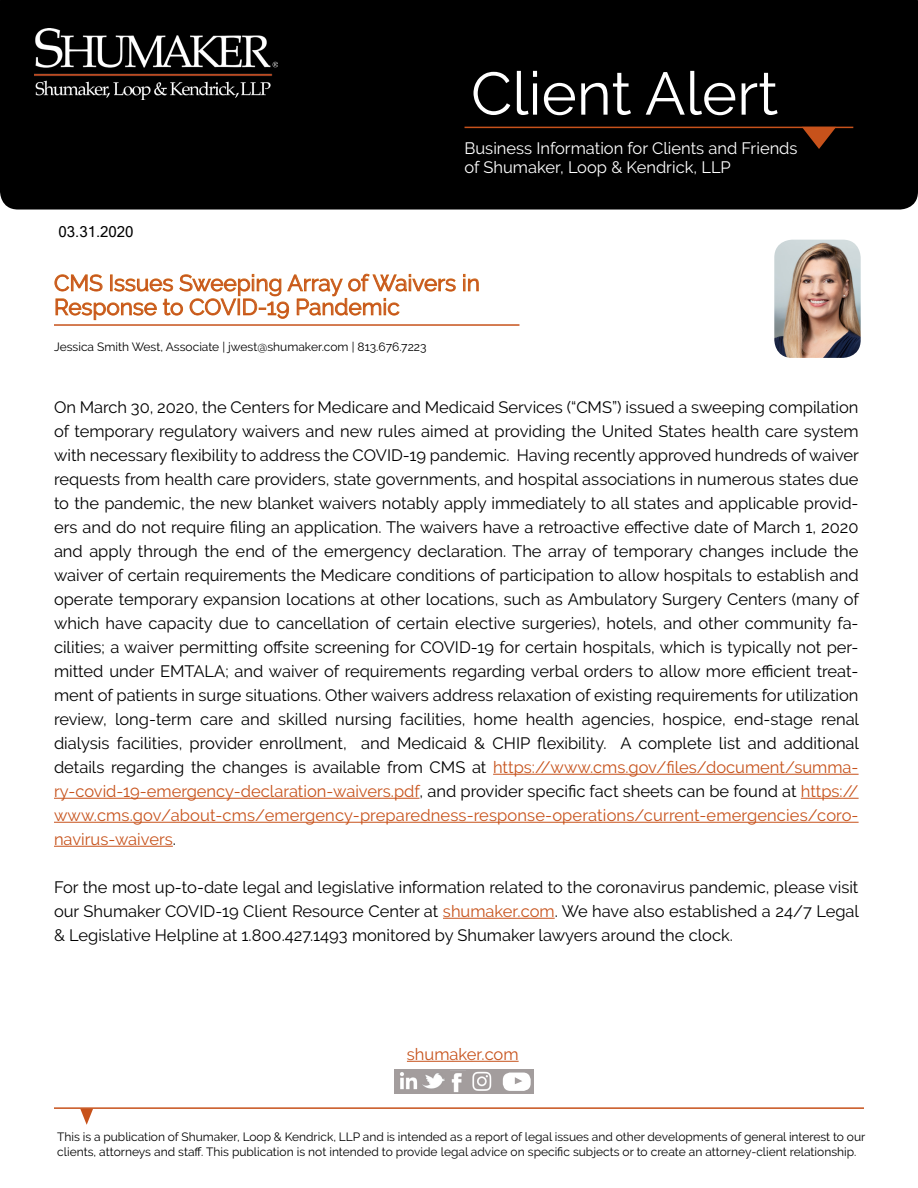
<style>
.page{position:relative;width:918px;height:1188px;background:#fff}
.page>*{position:absolute;margin:0;border:0;box-sizing:border-box;transform-origin:0 0}
.t1{font:60px "Raleway";color:#fff}
.t2{font:22.5px "Raleway";color:#c7521b}
.t3{font:16.5px/24px "Raleway";color:#000;text-align:justify}
.t4{font:16.5px/19.5px "Raleway";color:#fff}
.t5{font:16.5px "Raleway";color:#c7521b}
.t6{font:15px "Microsoft Sans Serif";color:#000}
.t7{font:12px/15px "Raleway";color:#000}
.s1{color:#c7521b}
</style>
<div class="page">
<div style="left:0;top:0;width:918px;height:210px;background:#000"></div>
<img style="left:35px;top:29px;width:242px;height:70px">
<svg style="left:463px;top:274px;width:16px;height:18px"></svg>
<svg style="left:54px;top:273px;width:402px;height:47px"></svg>
<hr style="left:493px;top:774px;width:366px;height:1px;background:#c7521b">
<hr style="left:54px;top:798px;width:366px;height:1px;background:#c7521b">
<hr style="left:801px;top:798px;width:58px;height:1px;background:#c7521b">
<hr style="left:54px;top:822px;width:805px;height:1px;background:#c7521b">
<hr style="left:54px;top:846px;width:119px;height:1px;background:#c7521b">
<hr style="left:443px;top:918px;width:112px;height:1px;background:#c7521b">
<hr style="left:465px;top:127px;width:388px;height:1px;background:#c7521b">
<svg style="left:802px;top:128px;width:34px;height:21px"></svg>
<hr style="left:54px;top:324px;width:465px;height:2px;background:#c7521b">
<img style="left:774px;top:240px;width:87px;height:118px">
<hr style="left:54px;top:1107px;width:810px;height:2px;background:#c7521b">
<svg style="left:80px;top:1109px;width:13px;height:16px"></svg>
<hr style="left:407px;top:1061px;width:112px;height:1px;background:#c7521b">
<div style="left:394px;top:1069px;width:140px;height:25px;background:#a39d9d"></div>
<img style="left:400px;top:1072px;width:45px;height:18px">
<img style="left:451px;top:1073px;width:11px;height:20px">
<div style="left:503px;top:1073px;width:28px;height:18px;background:#fff;border-radius:8px"></div>
<svg style="left:515px;top:1077px;width:7px;height:7px"></svg>
<img style="left:472px;top:1071px;width:20px;height:20px">
<p class="t6" style="left:58px;top:222px;width:77px">03.31.2020</p>
<p class="t1" style="left:471px;top:59px;width:309px">Client Alert</p>
<p class="t4" style="left:465px;top:138px;width:335px">Business Information for Clients and Friends of Shumaker, Loop &amp; Kendrick, LLP</p>
<p class="t2" style="left:54px;top:270px;width:427px">CMS Issues Sweeping Array of Waivers in</p>
<p class="t2" style="left:54px;top:294px;width:347px">Response to COVID-19 Pandemic</p>
<p class="t7" style="left:54px;top:339px;width:374px">Jessica Smith West, Associate | jwest@shumaker.com | 813.676.7223</p>
<p class="t3" style="left:54px;top:395px;width:807px">On March 30, 2020, the Centers for Medicare and Medicaid Services (“CMS”) issued a sweeping compilation of temporary regulatory waivers and new rules aimed at providing the United States health care system with necessary flexibility to address the COVID-19 pandemic. Having recently approved hundreds of waiver requests from health care providers, state governments, and hospital associations in numerous states due to the pandemic, the new blanket waivers notably apply immediately to all states and applicable provid&shy;ers and do not require filing an application. The waivers have a retroactive effective date of March 1, 2020 and apply through the end of the emergency declaration. The array of temporary changes include the waiver of certain requirements the Medicare conditions of participation to allow hospitals to establish and operate temporary expansion locations at other locations, such as Ambulatory Surgery Centers (many of which have capacity due to cancellation of certain elective surgeries), hotels, and other community fa&shy;cilities; a waiver permitting offsite screening for COVID-19 for certain hospitals, which is typically not per&shy;mitted under EMTALA; and waiver of requirements regarding verbal orders to allow more efficient treat&shy;ment of patients in surge situations. Other waivers address relaxation of existing requirements for utilization review, long-term care and skilled nursing facilities, home health agencies, hospice, end-stage renal dialysis facilities, provider enrollment, and Medicaid &amp; CHIP flexibility. A complete list and additional details regarding the changes is available from CMS at <span class="s1">https://www.cms.gov/files/document/summa&shy;ry-covid-19-emergency-declaration-waivers.pdf</span>, and provider specific fact sheets can be found at <span class="s1">https:// www.cms.gov/about-cms/emergency-preparedness-response-operations/current-emergencies/coro&shy;navirus-waivers</span>.</p>
<p class="t3" style="left:54px;top:875px;width:807px">For the most up-to-date legal and legislative information related to the coronavirus pandemic, please visit our Shumaker COVID-19 Client Resource Center at <span class="s1">shumaker.com</span>. We have also established a 24/7 Legal &amp; Legislative Helpline at 1.800.427.1493 monitored by Shumaker lawyers around the clock.</p>
<p class="t5" style="left:407px;top:1045px;width:113px">shumaker.com</p>
<p class="t7" style="left:57px;top:1129px;width:810px">This is a publication of Shumaker, Loop &amp; Kendrick, LLP and is intended as a report of legal issues and other developments of general interest to our clients, attorneys and staff. This publication is not intended to provide legal advice on specific subjects or to create an attorney-client relationship.</p>
</div>
